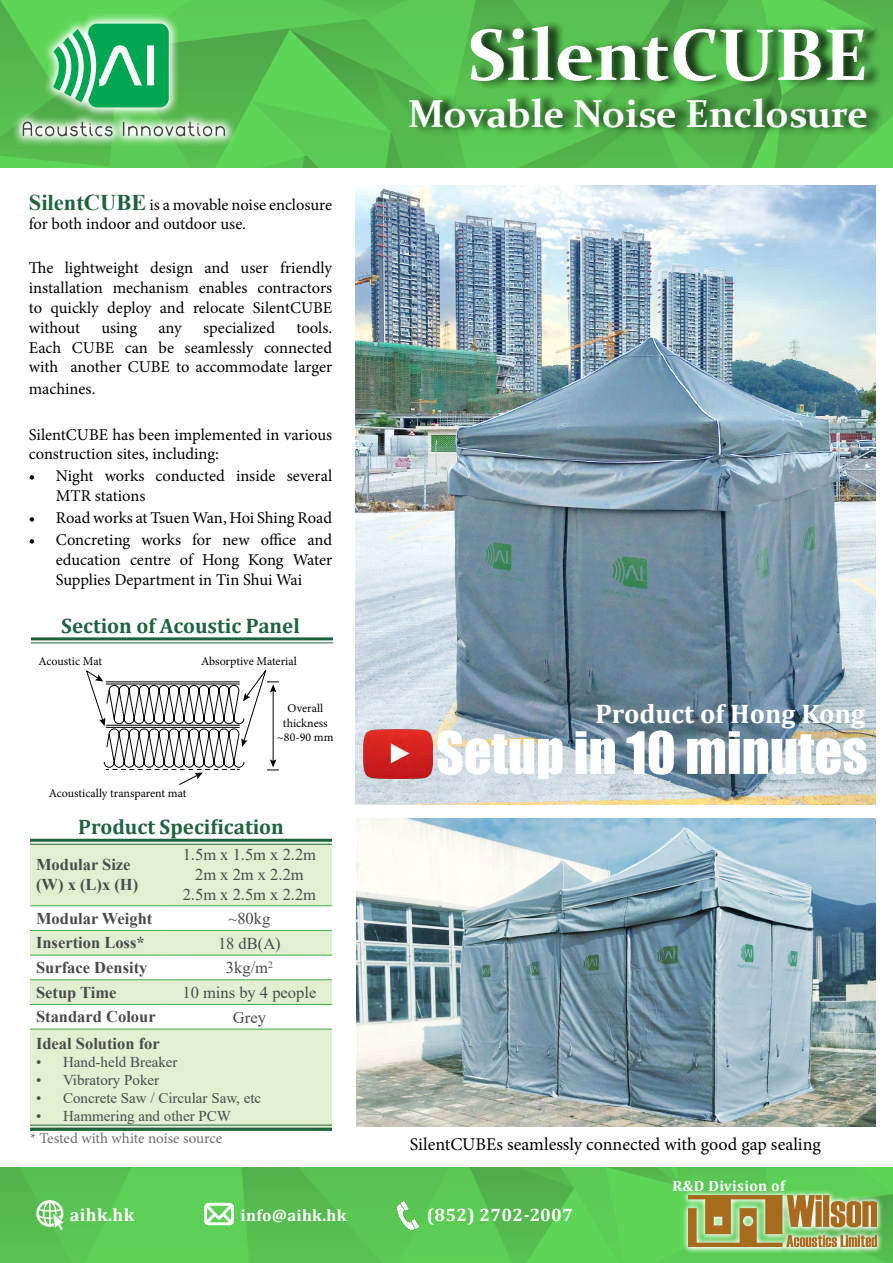
<style>
.page{position:relative;width:893px;height:1263px;background:#fff}
.page>*{position:absolute;margin:0;border:0;box-sizing:border-box;transform-origin:0 0}
.t1{font:700 73.5px "Constantia";color:#fff}
.t2{font:54px "Impact";color:#fff}
.t3{font:700 39px "Constantia";color:#fff}
.t4{font:700 27px "Cambria";color:#fff}
.t5{font:700 21px "Cambria";color:#1f633e}
.t6{font:18px "Minion Pro";color:#000}
.t7{font:700 18px "Cambria";letter-spacing:.02em;color:#fff}
.t8{font:16.5px/19.8px "Minion Pro";letter-spacing:-.005em;color:#000}
.t9{font:700 16.5px/19.8px "Times New Roman";color:#4a4a4d}
.t10{font:16.5px/19.8px "Times New Roman";color:#4a4a4d;text-align:center}
.t11{font:700 16.5px "Cambria";letter-spacing:.02em;color:#fff}
.t12{font:15px "Times New Roman";color:#4a4a4d}
.t13{font:15px "Minion Pro";letter-spacing:-.005em;color:#6d6e71}
.t14{font:700 15px "Cambria";letter-spacing:.02em;color:#fff}
.t15{font:12px/14.4px "Minion Pro";color:#000;text-align:center}
.s1{font-family:"Times New Roman";font-weight:700;font-size:22.5px;color:#1f633e}
</style>
<div class="page">
<img style="left:0;top:1168px;width:893px;height:95px">
<img style="left:0;top:0;width:893px;height:168px">
<svg style="left:12px;top:12px;width:224px;height:135px;background:#68c463"></svg>
<svg style="left:53px;top:24px;width:116px;height:83px"></svg>
<svg style="left:23px;top:122px;width:90px;height:14px"></svg>
<svg style="left:123px;top:122px;width:102px;height:14px"></svg>
<div style="left:411px;top:19px;width:472px;height:117px;background:#000;opacity:.75"></div>
<img style="left:35px;top:1201px;width:29px;height:29px">
<img style="left:205px;top:1200px;width:29px;height:28px">
<img style="left:398px;top:1201px;width:21px;height:28px">
<svg style="left:682px;top:1188px;width:201px;height:65px;background:#83d67d"></svg>
<img style="left:688px;top:1195px;width:188px;height:52px">
<img style="left:355px;top:185px;width:520px;height:620px">
<svg style="left:86px;top:670px;width:193px;height:115px"></svg>
<div style="left:30px;top:843px;width:302px;height:64px;background:#e3efd1"></div>
<svg style="left:30px;top:931px;width:302px;height:196px;fill:#e3efd1"></svg>
<hr style="left:30px;top:905px;width:137px;height:1px;background:#41ad49">
<hr style="left:167px;top:905px;width:165px;height:1px;background:#41ad49">
<hr style="left:30px;top:930px;width:137px;height:1px;background:#41ad49">
<hr style="left:167px;top:930px;width:165px;height:1px;background:#41ad49">
<hr style="left:30px;top:979px;width:137px;height:1px;background:#41ad49">
<hr style="left:167px;top:979px;width:165px;height:1px;background:#41ad49">
<hr style="left:30px;top:1029px;width:137px;height:1px;background:#41ad49">
<hr style="left:167px;top:1029px;width:165px;height:1px;background:#41ad49">
<hr style="left:30px;top:955px;width:137px;height:1px;background:#41ad49">
<hr style="left:167px;top:955px;width:165px;height:1px;background:#41ad49">
<hr style="left:30px;top:1004px;width:137px;height:1px;background:#41ad49">
<hr style="left:167px;top:1004px;width:165px;height:1px;background:#41ad49">
<hr style="left:30px;top:1130px;width:137px;height:1px;background:#41ad49">
<hr style="left:167px;top:1130px;width:165px;height:1px;background:#41ad49">
<hr style="left:30px;top:839px;width:302px;height:3px;background:#1f633e">
<hr style="left:30px;top:844px;width:302px;height:1px;background:#1f633e">
<hr style="left:30px;top:1124px;width:302px;height:1px;background:#1f633e">
<hr style="left:30px;top:1127px;width:302px;height:3px;background:#1f633e">
<hr style="left:31px;top:637px;width:302px;height:3px;background:#1f633e">
<hr style="left:31px;top:642px;width:302px;height:1px;background:#1f633e">
<img style="left:356px;top:819px;width:519px;height:307px">
<img style="left:363px;top:730px;width:69px;height:48px">
<p class="t8" style="left:29px;top:195px;width:305px"><span class="s1">SilentCUBE</span> is a movable noise enclosure for both indoor and outdoor use.</p>
<p class="t8" style="left:29px;top:258px;width:305px;text-align:justify">The lightweight design and user friendly installation mechanism enables contractors to quickly deploy and relocate SilentCUBE without</p>
<p class="t8" style="left:29px;top:318px;width:305px;text-align:justify;text-indent:268px">tools.<br>Each CUBE can be seamlessly connected with another CUBE to accommodate larger</p>
<p class="t8" style="left:29px;top:379px;width:68px">machines.</p>
<p class="t8" style="left:29px;top:424px;width:305px">SilentCUBE has been implemented in various construction sites, including:</p>
<p class="t8" style="left:56px;top:466px;width:278px;text-indent:-27px">• Night works conducted inside several<br>MTR stations</p>
<p class="t8" style="left:29px;top:508px;width:305px">• Road works at Tsuen Wan, Hoi Shing Road</p>
<p class="t8" style="left:56px;top:530px;width:278px;text-align:justify;text-indent:-27px">• Concreting works for new office and education centre of Hong Kong Water Supplies Department in Tin Shui Wai</p>
<p class="t8" style="left:101px;top:318px;width:37px">using</p>
<p class="t8" style="left:159px;top:318px;width:25px">any</p>
<p class="t8" style="left:203px;top:318px;width:73px">specialized</p>
<p class="t5" style="left:61px;top:611px;width:240px">Section of Acoustic Panel</p>
<p class="t15" style="left:38px;top:654px;width:65px">Acoustic Mat</p>
<p class="t15" style="left:201px;top:654px;width:97px">Absorptive Material</p>
<p class="t15" style="left:277px;top:701px;width:58px">Overall thickness ~80-90 mm</p>
<p class="t15" style="left:49px;top:786px;width:139px">Acoustically transparent mat</p>
<p class="t5" style="left:78px;top:812px;width:207px">Product Specification</p>
<p class="t9" style="left:36px;top:854px;width:104px">Modular Size (W) x (L)x (H)</p>
<p class="t10" style="left:183px;top:844px;width:135px">1.5m x 1.5m x 2.2m<br>2m x 2m x 2.2m<br>2.5m x 2.5m x 2.2m</p>
<p class="t9" style="left:36px;top:908px;width:118px">Modular Weight</p>
<p class="t10" style="left:228px;top:908px;width:43px">~80kg</p>
<p class="t9" style="left:36px;top:932px;width:110px">Insertion Loss*</p>
<p class="t10" style="left:218px;top:932px;width:64px">18 dB(A)</p>
<p class="t9" style="left:36px;top:957px;width:113px">Surface Density</p>
<p class="t10" style="left:226px;top:957px;width:48px">3kg/m<sup>2</sup></p>
<p class="t9" style="left:36px;top:982px;width:82px">Setup Time</p>
<p class="t10" style="left:182px;top:982px;width:135px">10 mins by 4 people</p>
<p class="t9" style="left:36px;top:1006px;width:121px">Standard Colour</p>
<p class="t10" style="left:233px;top:1006px;width:34px">Grey</p>
<p class="t9" style="left:36px;top:1033px;width:125px">Ideal Solution for</p>
<p class="t12" style="left:36px;top:1052px;width:143px">• Hand-held Breaker</p>
<p class="t12" style="left:36px;top:1070px;width:125px">• Vibratory Poker</p>
<p class="t12" style="left:36px;top:1088px;width:227px">• Concrete Saw / Circular Saw, etc</p>
<p class="t12" style="left:36px;top:1106px;width:196px">• Hammering and other PCW</p>
<p class="t13" style="left:30px;top:1128px;width:194px">* Tested with white noise source</p>
<h1 class="t1" style="left:467px;top:4px;width:402px">SilentCUBE</h1>
<h3 class="t3" style="left:408px;top:87px;width:462px">Movable Noise Enclosure</h3>
<h3 class="t4" style="left:595px;top:695px;width:271px">Product of Hong Kong</h3>
<h2 class="t2" style="left:436px;top:711px;width:433px">SETUP IN 10 MINUTES</h2>
<p class="t6" style="left:410px;top:1132px;width:413px">SilentCUBEs seamlessly connected with good gap sealing</p>
<p class="t14" style="left:672px;top:1175px;width:114px">R&amp;D Division of</p>
<p class="t7" style="left:70px;top:1202px;width:66px">aihk.hk</p>
<p class="t11" style="left:241px;top:1204px;width:107px">info@aihk.hk</p>
<p class="t7" style="left:427px;top:1202px;width:147px">(852) 2702-2007</p>
</div>
